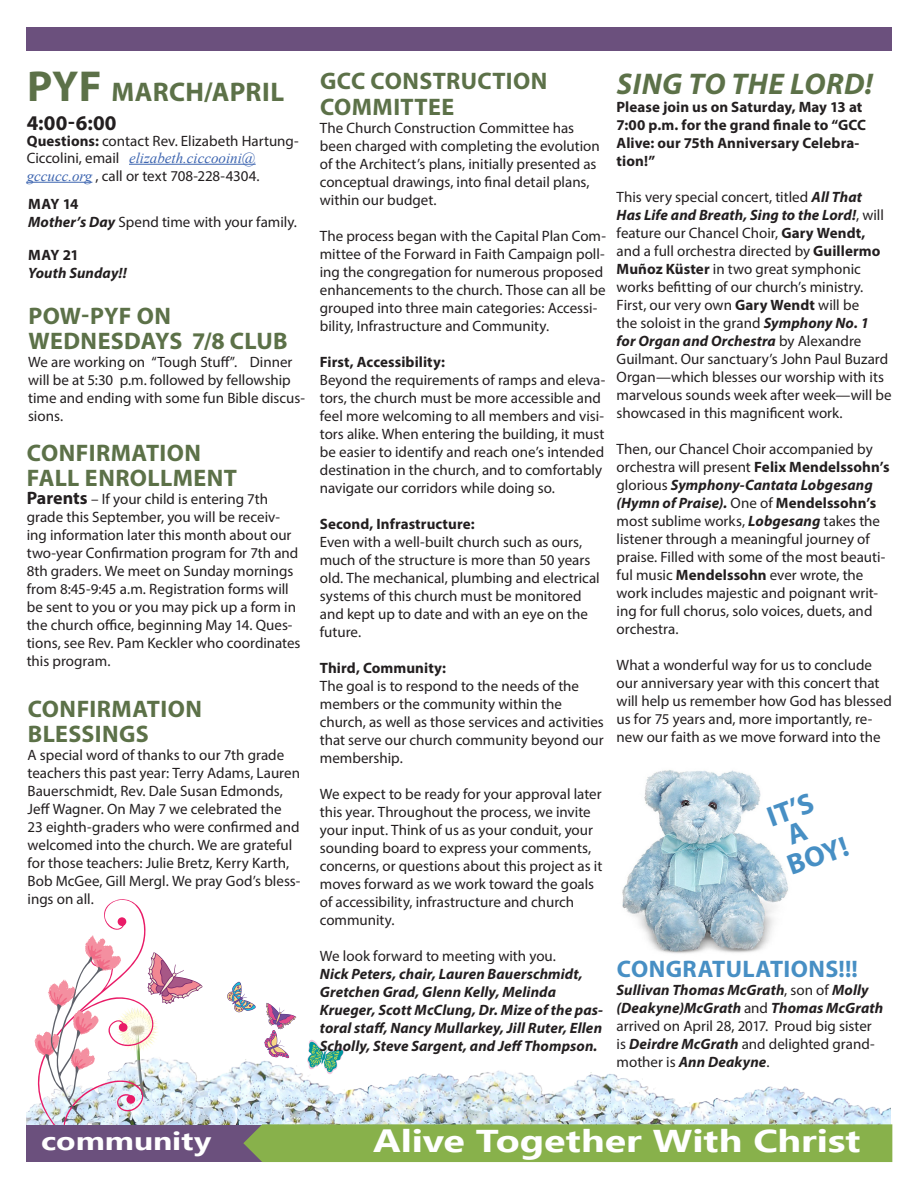
<style>
.page{position:relative;width:918px;height:1188px;background:#fff}
.page>*{position:absolute;margin:0;border:0;box-sizing:border-box;transform-origin:0 0}
.t1{font:700 31.5px "Ebrima";color:#fff;scale:1.25 1}
.t2{font:italic 700 30px "Myriad Pro";letter-spacing:.02em;color:#5c7148}
.t3{font:700 28.8px/24.5px "Myriad Pro";color:#478fc4;text-align:center}
.t4{font:700 27px "Myriad Pro";letter-spacing:.01em;color:#5c7148}
.t5{font:700 25.5px "Ebrima";color:#fff;scale:1.25 1}
.t6{font:700 24px/25.5px "Myriad Pro";letter-spacing:.015em;color:#5c7148}
.t7{font:700 24px "Myriad Pro";letter-spacing:.02em;color:#478fc4}
.t8{font:700 21px "Myriad Pro";color:#231f20}
.t9{font:15px/18px "Myriad Pro";color:#231f20}
.t10{font:italic 700 15px/18px "Myriad Pro";letter-spacing:.01em;color:#231f20}
.t11{font:700 15px/18px "Myriad Pro";letter-spacing:.005em;color:#231f20}
.t12{font:italic 15px "Times New Roman";color:#3d65b0}
.s1{font-size:43.5px}
.s2{font-weight:700}
.s3{font-family:"Myriad Pro";font-style:normal;color:#231f20}
.s4{font-family:"Times New Roman";font-style:italic;color:#3d65b0}
.s5{font-weight:700;font-style:italic}
.s6{font-weight:700;font-size:18px}
.s7{font-weight:400;font-style:normal}
</style>
<div class="page">
<img style="left:545px;top:1072px;width:345px;height:52px">
<img style="left:27px;top:1049px;width:518px;height:76px">
<svg style="left:307px;top:1040px;width:37px;height:34px"></svg>
<svg style="left:227px;top:982px;width:29px;height:30px"></svg>
<svg style="left:264px;top:1003px;width:32px;height:55px"></svg>
<svg style="left:34px;top:899px;width:168px;height:226px"></svg>
<hr style="left:129px;top:164px;width:127px;height:1px;background:#3d65b0">
<hr style="left:27px;top:182px;width:65px;height:1px;background:#3d65b0">
<div style="left:27px;top:27px;width:865px;height:24px;background:#6b507d"></div>
<div style="left:26px;top:1125px;width:864px;height:37px;background:#6b507d"></div>
<div style="left:243px;top:1124px;width:649px;height:38px;background:#88b14b"></div>
<img style="left:622px;top:770px;width:166px;height:184px">
<h3 class="t4" style="left:27px;top:74px;width:259px"><span class="s1">PYF</span> MARCH/APRIL</h3>
<h3 class="t8" style="left:27px;top:109px;width:91px">4:00-6:00</h3>
<p class="t9" style="left:27px;top:132px;width:274px"><span class="s2">Questions:</span> contact Rev. Elizabeth Hartung-</p>
<p class="t12" style="left:27px;top:147px;width:230px"><span class="s3">Ciccolini, email</span> elizabeth.ciccooini@</p>
<p class="t9" style="left:27px;top:166px;width:234px"><span class="s4">gccucc.org</span> , call or text 708-228-4304.</p>
<p class="t9" style="left:28px;top:195px;width:270px"><span class="s2">MAY 14<br></span><span class="s5">Mother’s Day</span> Spend time with your family.</p>
<p class="t11" style="left:28px;top:246px;width:52px">MAY 21</p>
<p class="t10" style="left:28px;top:264px;width:100px">Youth Sunday!!</p>
<h3 class="t6" style="left:28px;top:302px;width:261px">POW-PYF ON<br>WEDNESDAYS 7/8 CLUB</h3>
<p class="t9" style="left:28px;top:353px;width:278px">We are working on “Tough Stuff”. Dinner will be at 5:30 p.m. followed by fellowship time and ending with some fun Bible discus&shy;sions.</p>
<h3 class="t6" style="left:27px;top:439px;width:212px">CONFIRMATION<br>FALL ENROLLMENT</h3>
<p class="t9" style="left:27px;top:490px;width:275px"><span class="s6">Parents</span> – If your child is entering 7th grade this September, you will be receiv&shy;ing information later this month about our two-year Confirmation program for 7th and 8th graders. We meet on Sunday mornings from 8:45-9:45 a.m. Registration forms will be sent to you or you may pick up a form in the church office, beginning May 14. Ques&shy;tions, see Rev. Pam Keckler who coordinates this program.</p>
<h3 class="t6" style="left:28px;top:695px;width:176px">CONFIRMATION<br>BLESSINGS</h3>
<p class="t9" style="left:28px;top:746px;width:274px">A special word of thanks to our 7th grade teachers this past year: Terry Adams, Lauren Bauerschmidt, Rev. Dale Susan Edmonds, Jeff Wagner. On May 7 we celebrated the 23 eighth-graders who were confirmed and welcomed into the church. We are grateful for those teachers: Julie Bretz, Kerry Karth, Bob McGee, Gill Mergl. We pray God’s bless&shy;ings on all.</p>
<h3 class="t6" style="left:320px;top:68px;width:229px">GCC CONSTRUCTION<br>COMMITTEE</h3>
<p class="t9" style="left:320px;top:119px;width:281px">The Church Construction Committee has been charged with completing the evolution of the Architect’s plans, initially presented as conceptual drawings, into final detail plans, within our budget.</p>
<p class="t9" style="left:320px;top:227px;width:288px">The process began with the Capital Plan Com&shy;mittee of the Forward in Faith Campaign poll&shy;ing the congregation for numerous proposed enhancements to the church. Those can all be grouped into three main categories: Accessi&shy;bility, Infrastructure and Community.</p>
<p class="t11" style="left:320px;top:352px;width:127px">First, Accessibility:</p>
<p class="t9" style="left:320px;top:371px;width:287px">Beyond the requirements of ramps and eleva&shy;tors, the church must be more accessible and feel more welcoming to all members and visi&shy;tors alike. When entering the building, it must be easier to identify and reach one’s intended destination in the church, and to comfortably navigate our corridors while doing so.</p>
<p class="t11" style="left:320px;top:514px;width:156px">Second, Infrastructure:</p>
<p class="t9" style="left:320px;top:533px;width:281px">Even with a well-built church such as ours, much of the structure is more than 50 years old. The mechanical, plumbing and electrical systems of this church must be monitored and kept up to date and with an eye on the future.</p>
<p class="t11" style="left:320px;top:658px;width:128px">Third, Community:</p>
<p class="t9" style="left:320px;top:677px;width:286px">The goal is to respond to the needs of the members or the community within the church, as well as those services and activities that serve our church community beyond our membership.</p>
<p class="t9" style="left:320px;top:785px;width:284px">We expect to be ready for your approval later this year. Throughout the process, we invite your input. Think of us as your conduit, your sounding board to express your comments, concerns, or questions about this project as it moves forward as we work toward the goals of accessibility, infrastructure and church community.</p>
<p class="t9" style="left:320px;top:947px;width:238px">We look forward to meeting with you.</p>
<p class="t10" style="left:320px;top:964px;width:285px">Nick Peters, chair, Lauren Bauerschmidt, Gretchen Grad, Glenn Kelly, Melinda Krueger, Scott McClung, Dr. Mize of the pas&shy;toral staff, Nancy Mullarkey, Jill Ruter, Ellen Scholly, Steve Sargent, and Jeff Thompson.</p>
<h3 class="t7" style="left:617px;top:953px;width:243px">CONGRATULATIONS!!!</h3>
<h2 class="t2" style="left:617px;top:64px;width:258px">SING TO THE LORD!</h2>
<p class="t11" style="left:617px;top:97px;width:251px">Please join us on Saturday, May 13 at<br>7:00 p.m. for the grand finale to “GCC<br>Alive: our 75th Anniversary Celebra&shy;tion!”</p>
<p class="t9" style="left:617px;top:188px;width:276px">This very special concert, titled <span class="s5">All That<br>Has Life and Breath, Sing to the Lord!</span>, will feature our Chancel Choir, <span class="s2">Gary Wendt, </span>and a full orchestra directed by <span class="s2">Guillermo Muñoz Küster</span> in two great symphonic works befitting of our church’s ministry.<br>First, our very own <span class="s2">Gary Wendt</span> will be<br>the soloist in the grand <span class="s5">Symphony No. 1 for Organ and Orchestra</span> by Alexandre Guilmant. Our sanctuary’s John Paul Buzard Organ—which blesses our worship with its marvelous sounds week after week—will be showcased in this magnificent work.</p>
<p class="t9" style="left:617px;top:440px;width:275px">Then, our Chancel Choir accompanied by orchestra will present <span class="s2">Felix Mendelssohn’s </span>glorious <span class="s5">Symphony-Cantata Lobgesang (Hymn of Praise).</span> One of <span class="s2">Mendelssohn’s </span>most sublime works, <span class="s5">Lobgesang</span> takes the listener through a meaningful journey of praise. Filled with some of the most beauti&shy;ful music <span class="s2">Mendelssohn</span> ever wrote, the work includes majestic and poignant writ&shy;ing for full chorus, solo voices, duets, and orchestra.</p>
<p class="t9" style="left:617px;top:656px;width:277px">What a wonderful way for us to conclude our anniversary year with this concert that will help us remember how God has blessed us for 75 years and, more importantly, re&shy;new our faith as we move forward into the</p>
<h3 class="t3" style="left:764px;top:805px;width:49px;rotate:-20deg">IT’S<br>A</h3>
<h3 class="t3" style="left:784px;top:854px;width:65px;rotate:-20deg">BOY!</h3>
<p class="t10" style="left:617px;top:981px;width:268px">Sullivan Thomas McGrath<span class="s7">, son of</span> Molly (Deakyne)McGrath <span class="s7">and</span> Thomas McGrath <span class="s7">arrived on April 28, 2017. Proud big sister is</span> Deirdre McGrath <span class="s7">and delighted grand&shy;mother is</span> Ann Deakyne<span class="s7">.</span></p>
<h3 class="t5" style="left:41px;top:1122px;width:138px">community</h3>
<h1 class="t1" style="left:373px;top:1117px;width:391px">Alive Together With Christ</h1>
</div>
